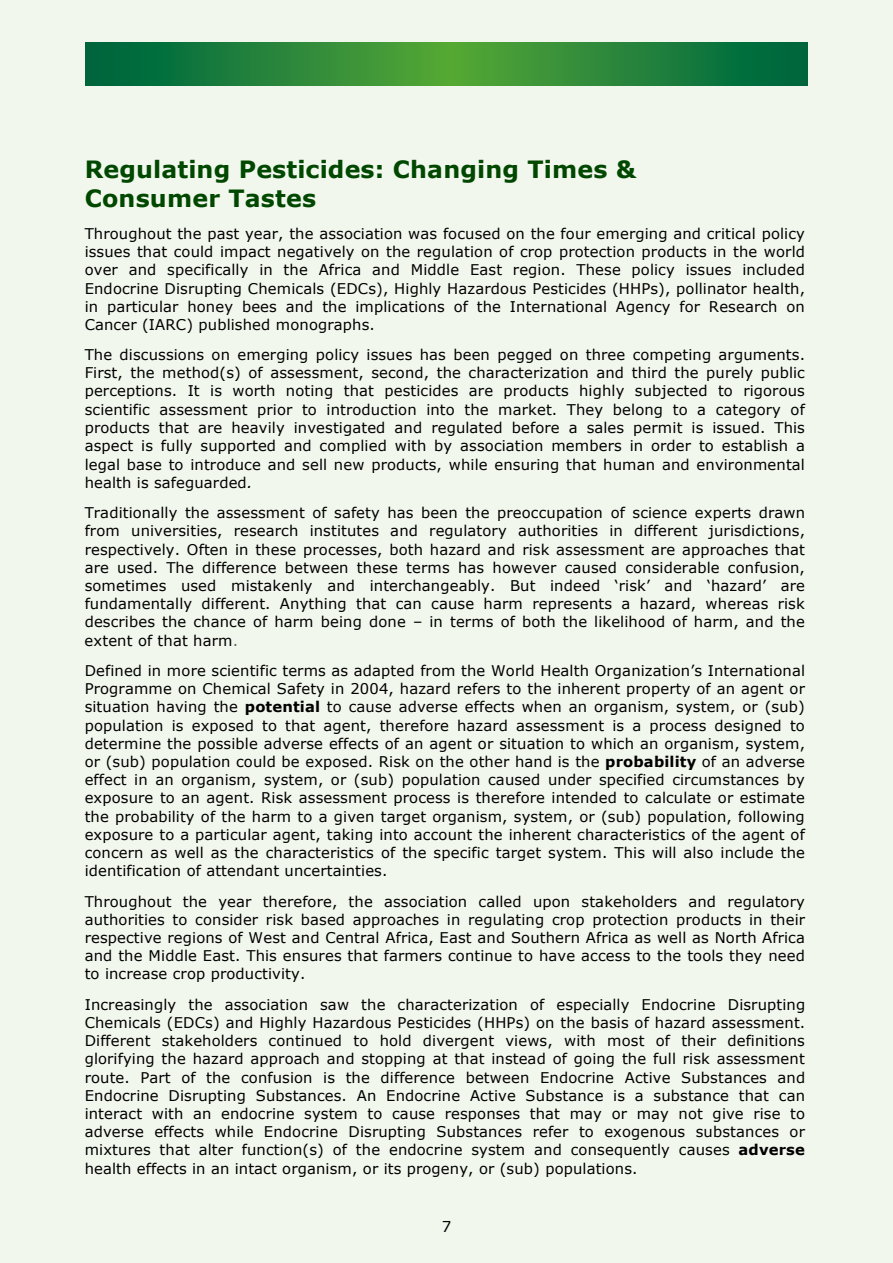
<style>
.page{position:relative;width:893px;height:1263px;background:#f2f7ed}
.page>*{position:absolute;margin:0;border:0;box-sizing:border-box;transform-origin:0 0}
.t1{font:700 23.7px/29.1px "Verdana";letter-spacing:.005em;color:#004800}
.t2{font:15px "Verdana";color:#000}
.t3{font:14.7px/18.3px "Verdana";letter-spacing:.01em;color:#000;text-align:justify}
.s1{font-style:italic}
.s2{color:#676767}
.s3{font-weight:700}
</style>
<div class="page">
<svg style="left:85px;top:43px;width:723px;height:42px;background:#25843a"></svg>
<h1 class="t1" style="left:85px;top:154px;width:553px">Regulating Pesticides: Changing Times &amp;<br>Consumer Tastes</h1>
<p class="t3" style="left:85px;top:224px;width:722px">Throughout the past year, the association was focused on the four emerging and critical policy issues that could impact negatively on the regulation of crop protection products in the world over and specifically in the Africa and Middle East region. These policy issues included Endocrine Disrupting Chemicals (EDCs), Highly Hazardous Pesticides (HHPs), pollinator health, in particular honey bees and the implications of the International Agency for Research on Cancer (IARC) published monographs.</p>
<p class="t3" style="left:85px;top:345px;width:722px">The discussions on emerging policy issues has been pegged on three competing arguments.<br>First, the method(s) of assessment, second, the characterization and third the purely public perceptions. It is worth noting that pesticides are products highly subjected to rigorous scientific assessment prior to introduction into the market. They belong to a category of products that are heavily investigated and regulated before a sales permit is issued. This aspect is fully supported and complied with by association members in order to establish a legal base to introduce and sell new products, while ensuring that human and environmental health is safeguarded<span class="s1">.</span></p>
<p class="t3" style="left:85px;top:503px;width:722px">Traditionally the assessment of safety has been the preoccupation of science experts drawn from universities, research institutes and regulatory authorities in different jurisdictions, respectively. Often in these processes, both hazard and risk assessment are approaches that are used. The difference between these terms has however caused considerable confusion, sometimes used mistakenly and interchangeably. But indeed ‘risk’ and ‘hazard’ are fundamentally different. Anything that can cause harm represents a hazard, whereas risk describes the chance of harm being done – in terms of both the likelihood of harm, and the extent of that harm<span class="s2">.</span></p>
<p class="t3" style="left:85px;top:661px;width:722px">Defined in more scientific terms as adapted from the World Health Organization’s International Programme on Chemical Safety in 2004, hazard refers to the inherent property of an agent or situation having the <span class="s3">potential</span> to cause adverse effects when an organism, system, or (sub) population is exposed to that agent, therefore hazard assessment is a process designed to determine the possible adverse effects of an agent or situation to which an organism, system, or (sub) population could be exposed. Risk on the other hand is the <span class="s3">probability</span> of an adverse effect in an organism, system, or (sub) population caused under specified circumstances by exposure to an agent. Risk assessment process is therefore intended to calculate or estimate the probability of the harm to a given target organism, system, or (sub) population, following exposure to a particular agent, taking into account the inherent characteristics of the agent of concern as well as the characteristics of the specific target system. This will also include the identification of attendant uncertainties.</p>
<p class="t3" style="left:85px;top:892px;width:722px">Throughout the year therefore, the association called upon stakeholders and regulatory authorities to consider risk based approaches in regulating crop protection products in their respective regions of West and Central Africa, East and Southern Africa as well as North Africa and the Middle East. This ensures that farmers continue to have access to the tools they need to increase crop productivity.</p>
<p class="t3" style="left:85px;top:995px;width:722px">Increasingly the association saw the characterization of especially Endocrine Disrupting Chemicals (EDCs) and Highly Hazardous Pesticides (HHPs) on the basis of hazard assessment.<br>Different stakeholders continued to hold divergent views, with most of their definitions glorifying the hazard approach and stopping at that instead of going the full risk assessment route. Part of the confusion is the difference between Endocrine Active Substances and Endocrine Disrupting Substances. An Endocrine Active Substance is a substance that can interact with an endocrine system to cause responses that may or may not give rise to adverse effects while Endocrine Disrupting Substances refer to exogenous substances or mixtures that alter function(s) of the endocrine system and consequently causes <span class="s3">adverse </span>health effects in an intact organism, or its progeny, or (sub) populations.</p>
<p class="t2" style="left:442px;top:1217px;width:11px">7</p>
</div>
